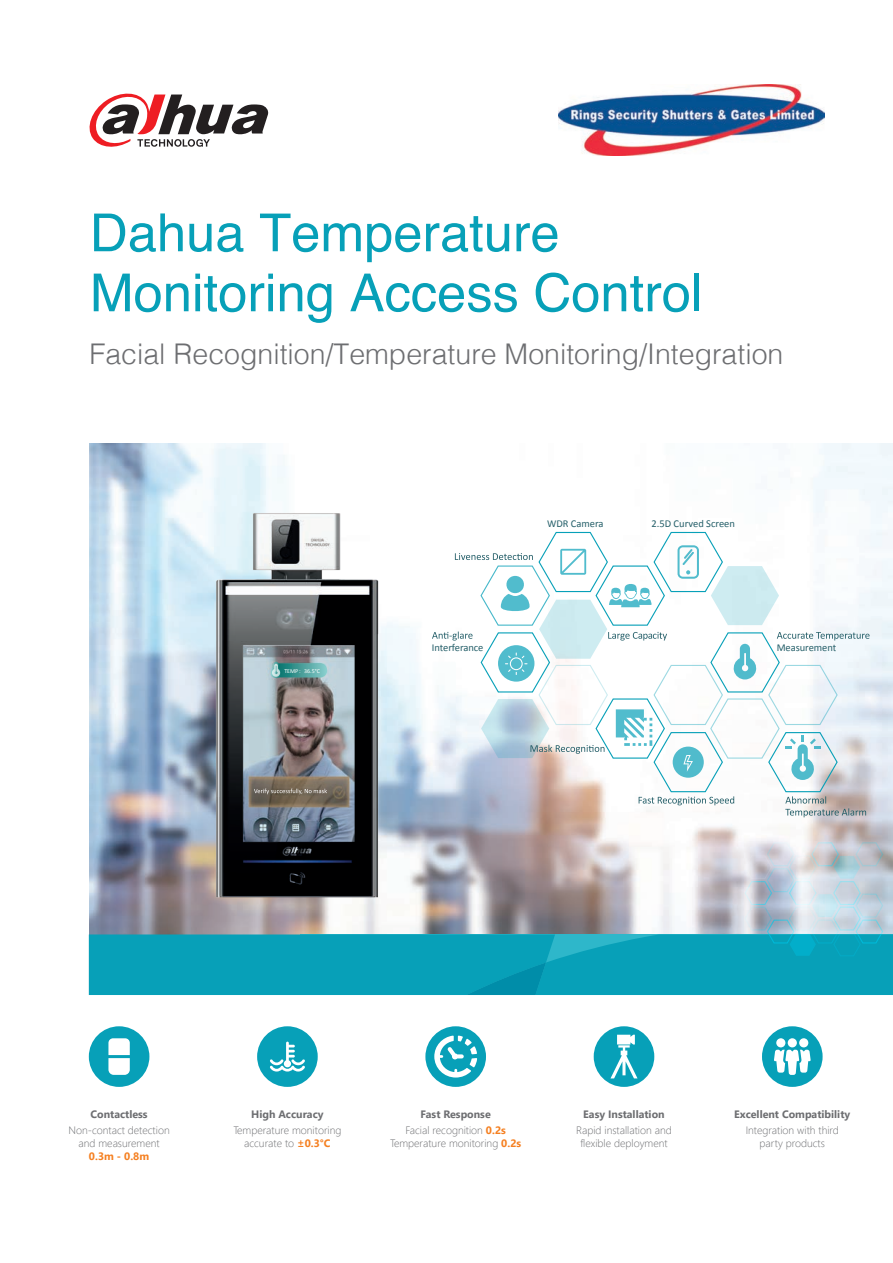
<style>
.page{position:relative;width:893px;height:1263px;background:#fff}
.page>*{position:absolute;margin:0;border:0;box-sizing:border-box;transform-origin:0 0}
.t1{font:52.5px/60px "Helvetica";color:#07a0b8}
.t2{font:300 28.5px "Helvetica";color:#6d6e71}
.t3{font:300 10.65px/12.9px "Segoe UI";color:#6d6e71;text-align:center}
.t4{font:700 10.65px "Segoe UI";color:#6d6e71}
.t5{font:700 10.65px "Segoe UI";color:#f58021}
.t6{font:10.5px "Calibri";letter-spacing:-.005em;color:#255f69}
.t7{font:6px "Calibri";letter-spacing:-.005em;color:#fff}
.s1{font-family:"Adobe Song Std";font-weight:300}
.s2{font-weight:700;color:#f58021}
.s3{font-weight:700}
</style>
<div class="page">
<div style="left:89px;top:1026px;width:60px;height:61px;background:#07a0b8;border-radius:50%"></div>
<svg style="left:108px;top:1038px;width:22px;height:37px"></svg>
<img style="left:90px;top:443px;width:803px;height:399px">
<img style="left:115px;top:443px;width:366px;height:605px">
<svg style="left:89px;top:93px;width:180px;height:54px"></svg>
<svg style="left:89px;top:842px;width:804px;height:153px;background:#66a1ae"></svg>
<svg style="left:432px;top:531px;width:437px;height:286px"></svg>
<img style="left:244px;top:645px;width:110px;height:196px">
<svg style="left:271px;top:662px;width:56px;height:16px"></svg>
<svg style="left:254px;top:789px;width:73px;height:5px"></svg>
<div style="left:257px;top:1026px;width:61px;height:61px;background:#07a0b8;border-radius:50%"></div>
<svg style="left:270px;top:1042px;width:35px;height:29px"></svg>
<div style="left:425px;top:1026px;width:61px;height:61px;background:#07a0b8;border-radius:50%"></div>
<svg style="left:434px;top:1035px;width:43px;height:42px"></svg>
<div style="left:762px;top:1026px;width:61px;height:61px;background:#07a0b8;border-radius:50%"></div>
<div style="left:788px;top:1038px;width:9px;height:9px;background:#fff;border-radius:50%"></div>
<div style="left:799px;top:1038px;width:9px;height:9px;background:#fff;border-radius:50%"></div>
<div style="left:776px;top:1038px;width:9px;height:9px;background:#fff;border-radius:50%"></div>
<svg style="left:774px;top:1050px;width:37px;height:25px"></svg>
<div style="left:594px;top:1026px;width:60px;height:61px;background:#07a0b8;border-radius:50%"></div>
<svg style="left:610px;top:1035px;width:27px;height:43px"></svg>
<img style="left:559px;top:85px;width:265px;height:70px">
<h1 class="t1" style="left:90px;top:204px;width:614px">Dahua Temperature<br>Monitoring Access Control</h1>
<h2 class="t2" style="left:90px;top:330px;width:695px">Facial Recognition/Temperature Monitoring/Integration</h2>
<p class="t6" style="left:547px;top:517px;width:58px">WDR Camera</p>
<p class="t6" style="left:651px;top:517px;width:85px">2.5D Curved Screen</p>
<p class="t7" style="left:284px;top:667px;width:37px">TEMP<span class="s1">：</span>36.5°C</p>
<p class="t6" style="left:432px;top:640px;width:53px">Interferance</p>
<p class="t6" style="left:777px;top:640px;width:61px">Measurement</p>
<p class="t4" style="left:91px;top:1104px;width:59px">Contactless</p>
<p class="t3" style="left:69px;top:1122px;width:103px">Non-contact detection and measurement</p>
<p class="t5" style="left:89px;top:1146px;width:62px">0.3m - 0.8m</p>
<p class="t4" style="left:251px;top:1104px;width:74px">High Accuracy</p>
<p class="t3" style="left:233px;top:1122px;width:110px">Temperature monitoring accurate to <span class="s2">±0.3°C</span></p>
<p class="t3" style="left:406px;top:1105px;width:102px;line-height:16px"><span class="s3">Fast Response<br></span>Facial recognition <span class="s2">0.2s</span></p>
<p class="t3" style="left:390px;top:1135px;width:132px">Temperature monitoring <span class="s2">0.2s</span></p>
<p class="t4" style="left:583px;top:1104px;width:83px">Easy Installation</p>
<p class="t3" style="left:576px;top:1122px;width:97px">Rapid installation and flexible deployment</p>
<p class="t4" style="left:734px;top:1104px;width:117px">Excellent Compatibility</p>
<p class="t3" style="left:746px;top:1122px;width:95px">Integration with third party products</p>
</div>
